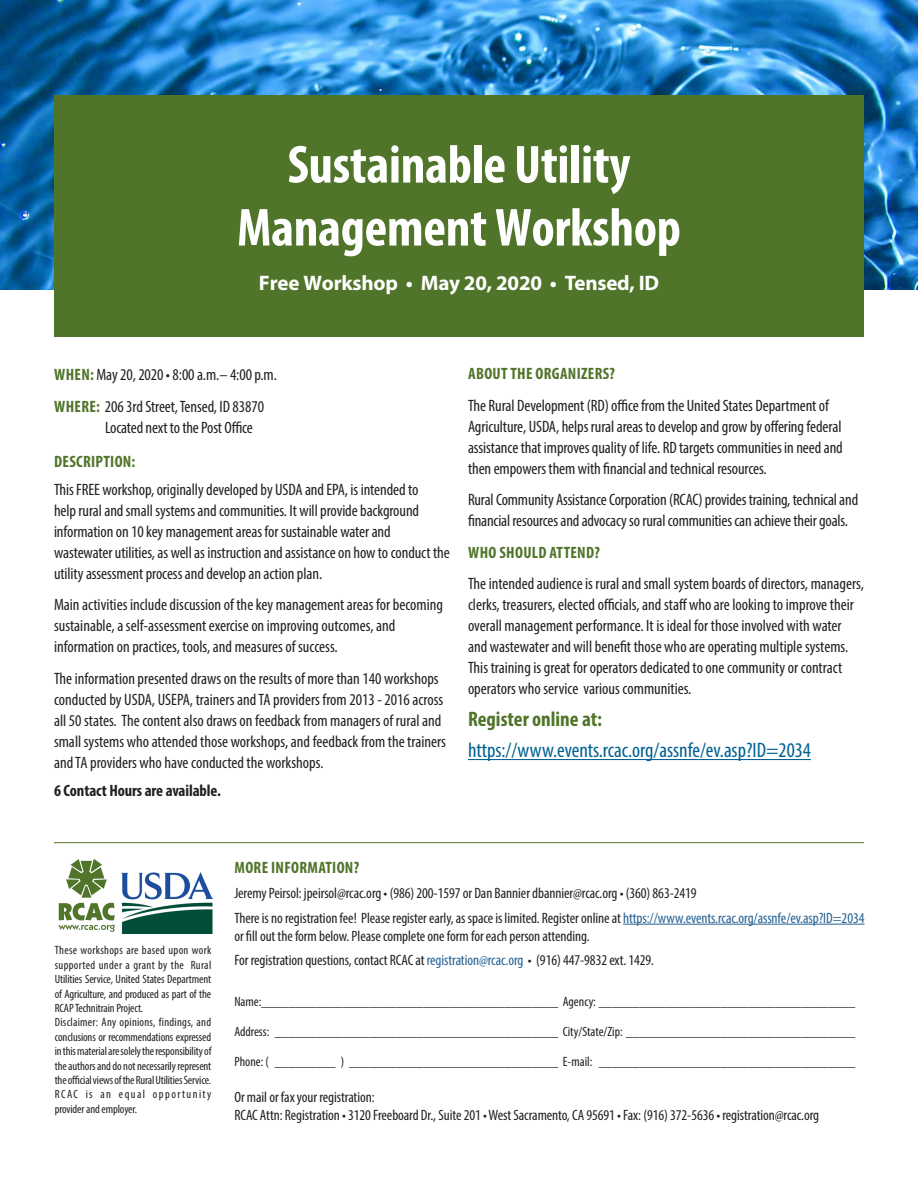
<style>
.page{position:relative;width:918px;height:1188px;background:#fff}
.page>*{position:absolute;margin:0;border:0;box-sizing:border-box;transform-origin:0 0}
.t1{font:700 condensed 54px/63px "Myriad Pro";letter-spacing:-.005em;color:#fff;text-align:center}
.t2{font:condensed 21px "Myriad Pro";color:#006192}
.t3{font:700 21px "Myriad Pro";letter-spacing:-.01em;color:#fff}
.t4{font:700 condensed 21px "Myriad Pro";color:#50752a}
.t5{font:condensed 16.5px/21px "Myriad Pro";letter-spacing:-.005em;color:#231f20}
.t6{font:700 condensed 16.5px "Myriad Pro";letter-spacing:.02em;color:#50752a}
.t7{font:700 condensed 16.5px "Myriad Pro";letter-spacing:-.005em;color:#231f20}
.t8{font:condensed 15px/18px "Myriad Pro";letter-spacing:-.005em;color:#231f20}
.t9{font:condensed 13.5px "Myriad Pro";color:#231f20}
.t10{font:condensed 12px/14.4px "Myriad Pro";letter-spacing:-.01em;color:#231f20;text-align:justify}
.t11{font:condensed 12px/14.4px "Myriad Pro";letter-spacing:.12em;color:#231f20}
.s1{font-weight:700;color:#50752a}
.s2{color:#266193}
.s3{font-style:italic}
</style>
<div class="page">
<img style="left:0;top:0;width:918px;height:290px">
<div style="left:55px;top:95px;width:809px;height:242px;background:#50752a"></div>
<hr style="left:468px;top:759px;width:343px;height:1px;background:#006192">
<hr style="left:623px;top:924px;width:242px;height:1px;background:#266193">
<hr style="left:54px;top:842px;width:810px;height:1px;background:#50752a">
<img style="left:121px;top:872px;width:91px;height:61px">
<svg style="left:59px;top:859px;width:56px;height:73px"></svg>
<p class="t1" style="left:237px;top:132px;width:445px">Sustainable Utility<br>Management Workshop</p>
<p class="t3" style="left:259px;top:269px;width:402px">Free Workshop • May 20, 2020 • Tensed, ID</p>
<p class="t5" style="left:54px;top:364px;width:224px"><span class="s1">WHEN:</span> May 20, 2020 • 8:00 a.m.– 4:00 p.m.</p>
<p class="t5" style="left:105px;top:396px;width:161px;text-indent:-51px"><span class="s1">WHERE:</span> 206 3rd Street, Tensed, ID 83870<br>Located next to the Post Office</p>
<p class="t6" style="left:54px;top:451px;width:83px">DESCRIPTION:</p>
<p class="t5" style="left:54px;top:479px;width:397px">This FREE workshop, originally developed by USDA and EPA, is intended to<br>help rural and small systems and communities. It will provide background information on 10 key management areas for sustainable water and wastewater utilities, as well as instruction and assistance on how to conduct the utility assessment process and develop an action plan.</p>
<p class="t5" style="left:54px;top:594px;width:391px">Main activities include discussion of the key management areas for becoming sustainable, a self-assessment exercise on improving outcomes, and information on practices, tools, and measures of success.</p>
<p class="t5" style="left:54px;top:668px;width:394px">The information presented draws on the results of more than 140 workshops conducted by USDA, USEPA, trainers and TA providers from 2013 - 2016 across all 50 states. The content also draws on feedback from managers of rural and small systems who attended those workshops, and feedback from the trainers and TA providers who have conducted the workshops.</p>
<p class="t7" style="left:54px;top:780px;width:169px">6 Contact Hours are available.</p>
<p class="t6" style="left:468px;top:364px;width:148px">ABOUT THE ORGANIZERS?</p>
<p class="t5" style="left:468px;top:395px;width:376px">The Rural Development (RD) office from the United States Department of Agriculture, USDA, helps rural areas to develop and grow by offering federal assistance that improves quality of life. RD targets communities in need and then empowers them with financial and technical resources.</p>
<p class="t5" style="left:468px;top:489px;width:392px">Rural Community Assistance Corporation (RCAC) provides training, technical and financial resources and advocacy so rural communities can achieve their goals.</p>
<p class="t6" style="left:468px;top:542px;width:133px">WHO SHOULD ATTEND?</p>
<p class="t5" style="left:468px;top:573px;width:398px">The intended audience is rural and small system boards of directors, managers, clerks, treasurers, elected officials, and staff who are looking to improve their overall management performance. It is ideal for those involved with water and wastewater and will benefit those who are operating multiple systems.<br>This training is great for operators dedicated to one community or contract operators who service various communities.</p>
<p class="t4" style="left:468px;top:706px;width:136px">Register online at:</p>
<p class="t2" style="left:468px;top:738px;width:344px">https://www.events.rcac.org/assnfe/ev.asp?ID=2034</p>
<p class="t10" style="left:55px;top:943px;width:158px">These workshops are based upon work supported under a grant by the Rural Utilities Service, United States Department of Agriculture, and produced as part of the RCAP Technitrain Project.</p>
<p class="t10" style="left:55px;top:1015px;width:158px">Disclaimer: Any opinions, findings, and conclusions or recommendations expressed in this material are solely the responsibility of the authors and do not necessarily represent the official views of the Rural Utilities Service.</p>
<p class="t11" style="left:55px;top:1087px;width:158px">RCAC is an equal opportunity provider and employer.</p>
<p class="t6" style="left:235px;top:857px;width:126px">MORE INFORMATION?</p>
<p class="t8" style="left:234px;top:884px;width:464px">Jeremy Peirsol: jpeirsol@rcac.org • (986) 200-1597 or Dan Bannier dbannier@rcac.org • (360) 863-2419</p>
<p class="t8" style="left:234px;top:909px;width:632px">There is no registration fee! Please register early, as space is limited. Register online at <span class="s2">https://www.events.rcac.org/assnfe/ev.asp?ID=2034 </span>or fill out the form below. Please complete one form for each person attending.</p>
<p class="t8" style="left:234px;top:951px;width:421px">For registration questions, contact RCAC at <span class="s2">registration@rcac.org</span> • (916) 447-9832 ext. 1429<span class="s3">.</span></p>
<p class="t9" style="left:234px;top:994px;width:623px">Name:____________________________________________ Agency: ______________________________________</p>
<p class="t9" style="left:234px;top:1023px;width:623px">Address: __________________________________________ City/State/Zip: __________________________________</p>
<p class="t9" style="left:234px;top:1053px;width:623px">Phone: ( _________ ) _______________________________ E-mail: ______________________________________</p>
<p class="t8" style="left:234px;top:1088px;width:586px">Or mail or fax your registration:<br>RCAC Attn: Registration • 3120 Freeboard Dr., Suite 201 • West Sacramento, CA 95691 • Fax: (916) 372-5636 • registration@rcac.org</p>
</div>
